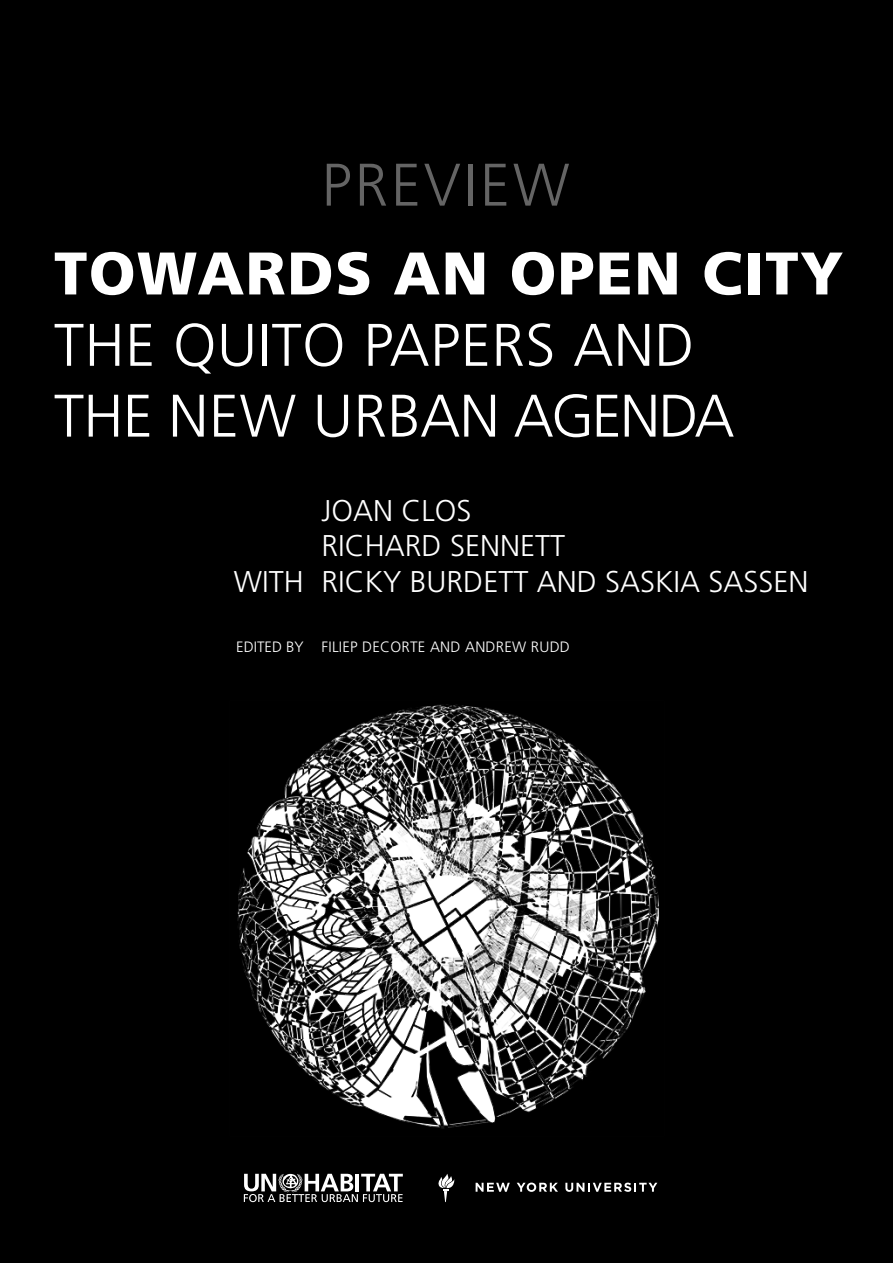
<style>
.page{position:relative;width:893px;height:1263px;background:#000}
.page>*{position:absolute;margin:0;border:0;box-sizing:border-box;transform-origin:0 0}
.Chapter_Title{font:300 60px "Frutiger LT Std";letter-spacing:.01em;color:#fff}
.Chapter_Title-2{font:900 60px "Frutiger LT Std";letter-spacing:.025em;color:#fff}
.Chapter_Title-3{font:300 60px "Frutiger LT Std";letter-spacing:-.01em;color:#fff}
.Chapter_Title-4{font:300 60px "Frutiger LT Std";letter-spacing:.05em;color:#646464}
.Chapter_Title-5{font:300 30px "Frutiger LT Std";color:#fff}
.Chapter_Title-6{font:300 15px "Frutiger LT Std";letter-spacing:.015em;color:#fff}
</style>
<div class="page">
<svg style="left:244px;top:1174px;width:159px;height:28px"></svg>
<svg style="left:476px;top:1183px;width:34px;height:9px"></svg>
<svg style="left:517px;top:1182px;width:41px;height:10px"></svg>
<svg style="left:565px;top:1182px;width:92px;height:10px"></svg>
<svg style="left:438px;top:1174px;width:17px;height:28px"></svg>
<img style="left:237px;top:704px;width:423px;height:425px">
<p class="Chapter_Title-4" style="left:322px;top:151px;width:249px">PREVIEW</p>
<p class="Chapter_Title-2" style="left:54px;top:237px;width:791px">TOWARDS AN OPEN CITY</p>
<p class="Chapter_Title" style="left:54px;top:311px;width:642px">THE QUITO PAPERS AND</p>
<p class="Chapter_Title-3" style="left:54px;top:382px;width:682px">THE NEW URBAN AGENDA</p>
<p class="Chapter_Title-5" style="left:322px;top:493px;width:152px">JOAN CLOS</p>
<p class="Chapter_Title-5" style="left:322px;top:529px;width:245px">RICHARD SENNETT</p>
<p class="Chapter_Title-5" style="left:234px;top:564px;width:71px">WITH</p>
<p class="Chapter_Title-5" style="left:322px;top:564px;width:488px">RICKY BURDETT AND SASKIA SASSEN</p>
<p class="Chapter_Title-6" style="left:236px;top:638px;width:69px">EDITED BY</p>
<p class="Chapter_Title-6" style="left:322px;top:638px;width:250px">FILIEP DECORTE AND ANDREW RUDD</p>
</div>
